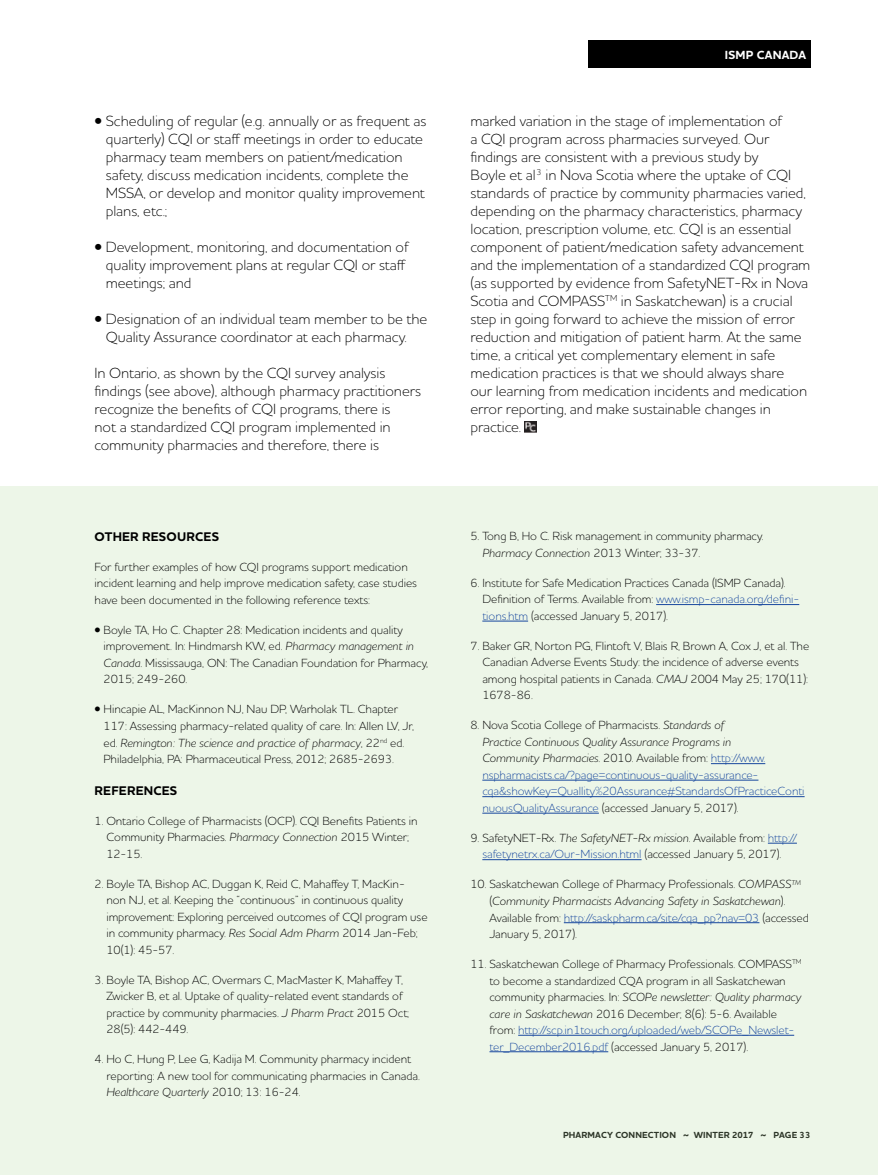
<style>
.page{position:relative;width:878px;height:1175px;background:#fff}
.page>*{position:absolute;margin:0;border:0;box-sizing:border-box;transform-origin:0 0}
.t1{font:300 15px/18px "Houschka Pro";letter-spacing:-.005em;color:#000}
.t2{font:700 12.75px "Houschka Pro";letter-spacing:.015em;color:#000}
.t3{font:300 12px/16.5px "Houschka Pro";letter-spacing:-.005em;color:#000}
.t4{font:300 12px/16.5px "Houschka Pro";letter-spacing:-.005em;color:#17479e}
.t5{font:700 12px "Houschka Pro";letter-spacing:.01em;color:#fff}
.t6{font:700 9px "Houschka Pro";letter-spacing:.015em;color:#000}
.s1{font-style:italic}
.s2{color:#17479e}
.s3{color:#000}
.s4{font-style:italic;color:#000}
</style>
<div class="page">
<div style="left:588px;top:40px;width:222px;height:28px;background:#000"></div>
<div style="left:0;top:486px;width:878px;height:688px;background:#edf6e8"></div>
<hr style="left:656px;top:604px;width:143px;height:1px;background:#17479e">
<hr style="left:482px;top:621px;width:46px;height:1px;background:#17479e">
<hr style="left:711px;top:763px;width:54px;height:1px;background:#17479e">
<hr style="left:482px;top:780px;width:276px;height:1px;background:#17479e">
<hr style="left:482px;top:796px;width:322px;height:1px;background:#17479e">
<hr style="left:482px;top:813px;width:117px;height:1px;background:#17479e">
<svg style="left:767px;top:843px;width:29px;height:1px"></svg>
<hr style="left:482px;top:859px;width:159px;height:1px;background:#17479e">
<hr style="left:564px;top:922px;width:195px;height:1px;background:#17479e">
<hr style="left:518px;top:1035px;width:276px;height:1px;background:#17479e">
<hr style="left:489px;top:1051px;width:119px;height:1px;background:#17479e">
<svg style="left:525px;top:421px;width:11px;height:11px"></svg>
<p class="t1" style="left:106px;top:112px;width:322px;text-indent:-11px">• Scheduling of regular (e.g. annually or as frequent as quarterly) CQI or staff meetings in order to educate pharmacy team members on patient/medication safety, discuss medication incidents, complete the MSSA, or develop and monitor quality improvement plans, etc.;</p>
<p class="t1" style="left:106px;top:238px;width:304px;text-indent:-11px">• Development, monitoring, and documentation of quality improvement plans at regular CQI or staff meetings; and</p>
<p class="t1" style="left:106px;top:310px;width:323px;text-indent:-11px">• Designation of an individual team member to be the<br>Quality Assurance coordinator at each pharmacy.</p>
<p class="t1" style="left:94px;top:364px;width:328px">In Ontario, as shown by the CQI survey analysis findings (see above), although pharmacy practitioners recognize the benefits of CQI programs, there is<br>not a standardized CQI program implemented in community pharmacies and therefore, there is</p>
<p class="t2" style="left:95px;top:528px;width:126px">OTHER RESOURCES</p>
<p class="t3" style="left:94px;top:558px;width:324px">For further examples of how CQI programs support medication incident learning and help improve medication safety, case studies have been documented in the following reference texts:</p>
<p class="t3" style="left:104px;top:621px;width:326px;text-indent:-9px">• Boyle TA, Ho C. Chapter 28: Medication incidents and quality improvement. In: Hindmarsh KW, ed. <span class="s1">Pharmacy management in Canada</span>. Mississauga, ON: The Canadian Foundation for Pharmacy, 2015; 249-260.</p>
<p class="t3" style="left:104px;top:701px;width:312px;text-indent:-9px">• Hincapie AL, MacKinnon NJ, Nau DP, Warholak TL. Chapter 117: Assessing pharmacy-related quality of care. In: Allen LV, Jr, ed. <span class="s1">Remington: The science and practice of pharmacy</span>, 22<sup>nd</sup> ed.<br>Philadelphia, PA: Pharmaceutical Press, 2012; 2685-2693.</p>
<p class="t2" style="left:95px;top:782px;width:84px">REFERENCES</p>
<p class="t3" style="left:106px;top:812px;width:313px;text-indent:-12px">1. Ontario College of Pharmacists (OCP). CQI Benefits Patients in<br>Community Pharmacies. <span class="s1">Pharmacy Connection</span> 2015 Winter;<br>12-15.</p>
<p class="t3" style="left:106px;top:875px;width:323px;text-indent:-12px">2. Boyle TA, Bishop AC, Duggan K, Reid C, Mahaffey T, MacKin-<br>non NJ, et al. Keeping the “continuous” in continuous quality improvement: Exploring perceived outcomes of CQI program use in community pharmacy. <span class="s1">Res Social Adm Pharm</span> 2014 Jan-Feb; 10(1): 45-57.</p>
<p class="t3" style="left:106px;top:971px;width:304px;text-indent:-12px">3. Boyle TA, Bishop AC, Overmars C, MacMaster K, Mahaffey T, Zwicker B, et al. Uptake of quality-related event standards of practice by community pharmacies. <span class="s1">J Pharm Pract</span> 2015 Oct; 28(5): 442-449.</p>
<p class="t3" style="left:106px;top:1050px;width:315px;text-indent:-12px">4. Ho C, Hung P, Lee G, Kadija M. Community pharmacy incident reporting: A new tool for communicating pharmacies in Canada.<br><span class="s1">Healthcare Quarterly</span> 2010; 13: 16-24.</p>
<p class="t5" style="left:724px;top:47px;width:83px">ISMP CANADA</p>
<p class="t1" style="left:470px;top:112px;width:341px">marked variation in the stage of implementation of<br>a CQI program across pharmacies surveyed. Our findings are consistent with a previous study by<br>Boyle et al<sup>3</sup> in Nova Scotia where the uptake of CQI standards of practice by community pharmacies varied, depending on the pharmacy characteristics, pharmacy location, prescription volume, etc. CQI is an essential component of patient/medication safety advancement and the implementation of a standardized CQI program (as supported by evidence from SafetyNET-Rx in Nova Scotia and COMPASS<sup>TM</sup> in Saskatchewan) is a crucial step in going forward to achieve the mission of error reduction and mitigation of patient harm. At the same time, a critical yet complementary element in safe medication practices is that we should always share<br>our learning from medication incidents and medication error reporting, and make sustainable changes in practice.</p>
<p class="t3" style="left:482px;top:528px;width:283px;text-indent:-12px">5. Tong B, Ho C. Risk management in community pharmacy.<br><span class="s1">Pharmacy Connection</span> 2013 Winter; 33-37.</p>
<p class="t3" style="left:482px;top:574px;width:318px;text-indent:-12px">6. Institute for Safe Medication Practices Canada (ISMP Canada).<br>Definition of Terms. Available from: <span class="s2">www.ismp-canada.org/defini&shy;tions.htm</span> (accessed January 5, 2017).</p>
<p class="t3" style="left:482px;top:637px;width:328px;text-indent:-12px">7. Baker GR, Norton PG, Flintoft V, Blais R, Brown A, Cox J, et al. The Canadian Adverse Events Study: the incidence of adverse events among hospital patients in Canada. <span class="s1">CMAJ</span> 2004 May 25; 170(11):<br>1678-86.</p>
<p class="t4" style="left:482px;top:717px;width:324px;text-indent:-12px"><span class="s3">8. Nova Scotia College of Pharmacists.</span> <span class="s4">Standards of<br>Practice Continuous Quality Assurance Programs in<br>Community Pharmacies</span><span class="s3">. 2010. Available from:</span> http://www. nspharmacists.ca/?page=continuous-quality-assurance&shy;cqa&amp;showKey=Quallity%20Assurance#StandardsOfPracticeConti nuousQualityAssurance <span class="s3">(accessed January 5, 2017).</span></p>
<p class="t3" style="left:470px;top:829px;width:328px;text-align:center">9. SafetyNET-Rx. <span class="s1">The SafetyNET-Rx mission</span>. Available from: <span class="s2">http:// safetynetrx.ca/Our-Mission.html</span> (accessed January 5, 2017).</p>
<p class="t3" style="left:489px;top:876px;width:321px;text-indent:-19px">10. Saskatchewan College of Pharmacy Professionals. <span class="s1">COMPASS</span><sup>TM </sup>(<span class="s1">Community Pharmacists Advancing Safety in Saskatchewan</span>).<br>Available from: <span class="s2">http://saskpharm.ca/site/cqa_pp?nav=03</span> (accessed January 5, 2017).</p>
<p class="t3" style="left:489px;top:955px;width:313px;text-indent:-19px">11. Saskatchewan College of Pharmacy Professionals. COMPASS<sup>TM </sup>to become a standardized CQA program in all Saskatchewan community pharmacies. In: <span class="s1">SCOPe newsletter: Quality pharmacy care in Saskatchewan</span> 2016 December; 8(6): 5-6. Available from: <span class="s2">http://scp.in1touch.org/uploaded/web/SCOPe_Newslet&shy;ter_December2016.pdf</span> (accessed January 5, 2017).</p>
<p class="t6" style="left:563px;top:1129px;width:249px">PHARMACY CONNECTION ~ WINTER 2017 ~ PAGE 33</p>
</div>
